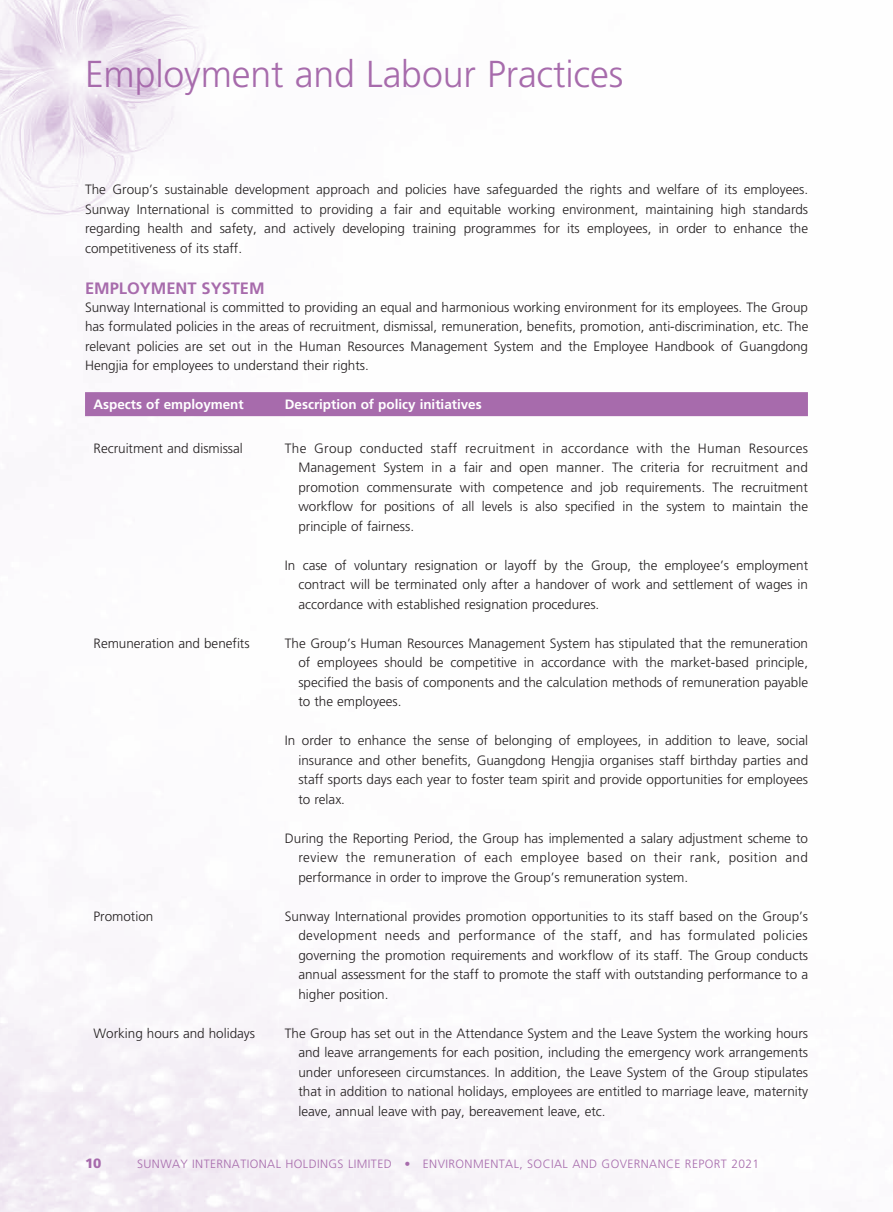
<style>
.page{position:relative;width:893px;height:1212px;background:#fff}
.page>*{position:absolute;margin:0;border:0;box-sizing:border-box;transform-origin:0 0}
.t1{font:300 37.5px "Frutiger LT Std";letter-spacing:-.005em;color:#a76bac}
.t2{font:700 16.5px "Frutiger LT Std";color:#a76bac}
.t3{font:300 13.5px/19.5px "Frutiger LT Std";color:#231f20;text-align:justify}
.t4{font:700 13.5px "Frutiger LT Std";color:#fff}
.t5{font:900 13.5px "Frutiger LT Std";color:#a76bac}
.t6{font:300 12px "Frutiger LT Std";letter-spacing:.035em;color:#a76bac}
</style>
<div class="page">
<img style="left:0;top:0;width:808px;height:1212px">
<div style="left:85px;top:392px;width:723px;height:24px;background:#a76bac"></div>
<h1 class="t1" style="left:85px;top:53px;width:540px">Employment and Labour Practices</h1>
<p class="t3" style="left:85px;top:180px;width:725px;text-align:left">The Group’s sustainable development approach and policies have safeguarded the rights and welfare of its employees.<br>Sunway International is committed to providing a fair and equitable working environment, maintaining high standards regarding health and safety, and actively developing training programmes for its employees, in order to enhance the competitiveness of its staff.</p>
<p class="t2" style="left:85px;top:279px;width:181px">EMPLOYMENT SYSTEM</p>
<p class="t3" style="left:85px;top:298px;width:725px">Sunway International is committed to providing an equal and harmonious working environment for its employees. The Group has formulated policies in the areas of recruitment, dismissal, remuneration, benefits, promotion, anti-discrimination, etc. The relevant policies are set out in the Human Resources Management System and the Employee Handbook of Guangdong Hengjia for employees to understand their rights.</p>
<p class="t4" style="left:94px;top:397px;width:152px">Aspects of employment</p>
<p class="t4" style="left:285px;top:397px;width:198px">Description of policy initiatives</p>
<p class="t3" style="left:94px;top:439px;width:151px">Recruitment and dismissal</p>
<p class="t3" style="left:298px;top:439px;width:511px;text-indent:-14px">The Group conducted staff recruitment in accordance with the Human Resources Management System in a fair and open manner. The criteria for recruitment and promotion commensurate with competence and job requirements. The recruitment workflow for positions of all levels is also specified in the system to maintain the principle of fairness.</p>
<p class="t3" style="left:298px;top:556px;width:511px;text-indent:-14px">In case of voluntary resignation or layoff by the Group, the employee’s employment contract will be terminated only after a handover of work and settlement of wages in accordance with established resignation procedures.</p>
<p class="t3" style="left:94px;top:634px;width:158px">Remuneration and benefits</p>
<p class="t3" style="left:298px;top:634px;width:511px;text-indent:-14px">The Group’s Human Resources Management System has stipulated that the remuneration of employees should be competitive in accordance with the market-based principle, specified the basis of components and the calculation methods of remuneration payable to the employees.</p>
<p class="t3" style="left:298px;top:731px;width:511px;text-indent:-14px">In order to enhance the sense of belonging of employees, in addition to leave, social insurance and other benefits, Guangdong Hengjia organises staff birthday parties and staff sports days each year to foster team spirit and provide opportunities for employees to relax.</p>
<p class="t3" style="left:298px;top:829px;width:511px;text-indent:-14px">During the Reporting Period, the Group has implemented a salary adjustment scheme to review the remuneration of each employee based on their rank, position and performance in order to improve the Group’s remuneration system.</p>
<p class="t3" style="left:94px;top:907px;width:61px">Promotion</p>
<p class="t3" style="left:298px;top:907px;width:511px;text-indent:-14px">Sunway International provides promotion opportunities to its staff based on the Group’s development needs and performance of the staff, and has formulated policies governing the promotion requirements and workflow of its staff. The Group conducts annual assessment for the staff to promote the staff with outstanding performance to a higher position.</p>
<p class="t3" style="left:94px;top:1023px;width:163px">Working hours and holidays</p>
<p class="t3" style="left:298px;top:1023px;width:511px;text-indent:-14px">The Group has set out in the Attendance System and the Leave System the working hours and leave arrangements for each position, including the emergency work arrangements under unforeseen circumstances. In addition, the Leave System of the Group stipulates that in addition to national holidays, employees are entitled to marriage leave, maternity leave, annual leave with pay, bereavement leave, etc.</p>
<p class="t5" style="left:85px;top:1155px;width:18px">10</p>
<p class="t6" style="left:137px;top:1157px;width:624px">SUNWAY INTERNATIONAL HOLDINGS LIMITED • ENVIRONMENTAL, SOCIAL AND GOVERNANCE REPORT 2021</p>
</div>
